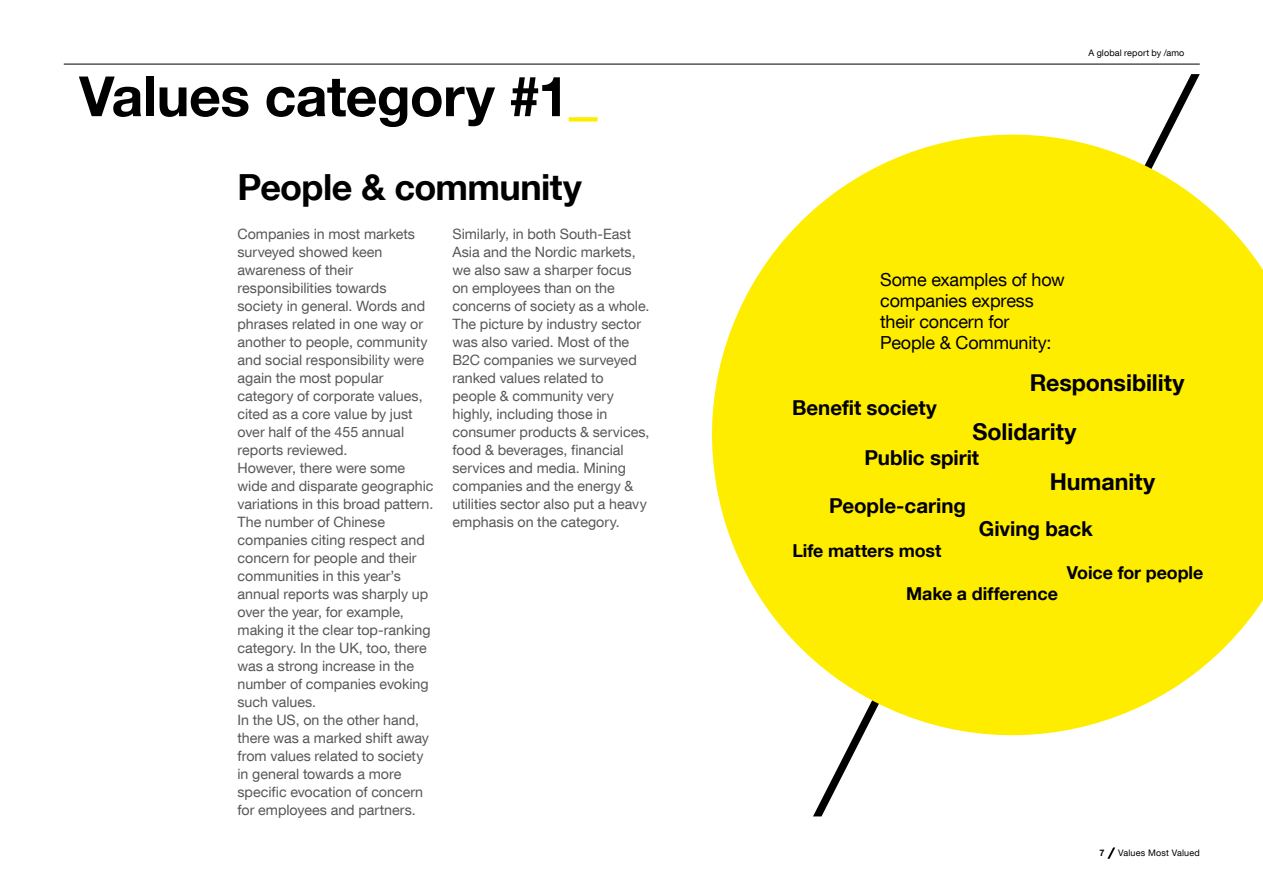
<style>
.page{position:relative;width:1263px;height:893px;background:#fff}
.page>*{position:absolute;margin:0;border:0;box-sizing:border-box;transform-origin:0 0}
.t1{font:700 55.5px "Helvetica Neue LT Com";letter-spacing:-.01em;color:#000}
.t2{font:700 36px "Helvetica Neue LT Com";letter-spacing:-.02em;color:#000}
.t3{font:700 23.25px "Helvetica Neue LT Com";letter-spacing:-.005em;color:#000}
.t4{font:700 20.55px "Helvetica Neue LT Com";letter-spacing:-.005em;color:#000}
.t5{font:18px/21px "Helvetica Neue LT Com";letter-spacing:-.01em;color:#000}
.t6{font:700 17.85px "Helvetica Neue LT Com";letter-spacing:-.005em;color:#000}
.t7{font:14.25px/18px "Helvetica Neue LT Com";color:#575756}
.t8{font:9px "Helvetica Neue LT Com";letter-spacing:.02em;color:#000}
.t9{font:700 9px "Helvetica Neue LT Com";color:#000}
</style>
<div class="page">
<hr style="left:64px;top:64px;width:1135px;height:1px;background:#000">
<svg style="left:712px;top:92px;width:551px;height:686px;fill:#ffed00"></svg>
<svg style="left:1107px;top:847px;width:8px;height:12px"></svg>
<h1 class="t1" style="left:79px;top:61px;width:525px">Values category #1<sub>—</sub></h1>
<h2 class="t2" style="left:238px;top:164px;width:346px">People &amp; community</h2>
<p class="t7" style="left:238px;top:225px;width:197px">Companies in most markets surveyed showed keen awareness of their responsibilities towards society in general. Words and phrases related in one way or another to people, community and social responsibility were again the most popular category of corporate values, cited as a core value by just over half of the 455 annual reports reviewed.<br>However, there were some wide and disparate geographic variations in this broad pattern.<br>The number of Chinese companies citing respect and concern for people and their communities in this year’s annual reports was sharply up over the year, for example, making it the clear top-ranking category. In the UK, too, there was a strong increase in the number of companies evoking such values.<br>In the US, on the other hand, there was a marked shift away from values related to society in general towards a more specific evocation of concern for employees and partners.</p>
<p class="t7" style="left:452px;top:225px;width:198px">Similarly, in both South-East<br>Asia and the Nordic markets, we also saw a sharper focus on employees than on the concerns of society as a whole.<br>The picture by industry sector was also varied. Most of the<br>B2C companies we surveyed ranked values related to people &amp; community very highly, including those in consumer products &amp; services, food &amp; beverages, financial services and media. Mining companies and the energy &amp; utilities sector also put a heavy emphasis on the category.</p>
<p class="t8" style="left:1088px;top:47px;width:97px">A global report by /amo</p>
<p class="t5" style="left:880px;top:269px;width:186px">Some examples of how companies express their concern for<br>People &amp; Community:</p>
<h3 class="t4" style="left:792px;top:394px;width:146px">Benefit society</h3>
<h3 class="t3" style="left:1030px;top:368px;width:156px">Responsibility</h3>
<h3 class="t3" style="left:972px;top:417px;width:105px">Solidarity</h3>
<h3 class="t4" style="left:864px;top:444px;width:116px">Public spirit</h3>
<h3 class="t3" style="left:1050px;top:467px;width:107px">Humanity</h3>
<h3 class="t4" style="left:829px;top:493px;width:138px">People-caring</h3>
<h3 class="t4" style="left:979px;top:516px;width:116px">Giving back</h3>
<p class="t6" style="left:792px;top:540px;width:150px">Life matters most</p>
<p class="t6" style="left:1067px;top:561px;width:138px">Voice for people</p>
<p class="t6" style="left:906px;top:582px;width:153px">Make a difference</p>
<p class="t9" style="left:1099px;top:847px;width:7px">7</p>
<p class="t8" style="left:1118px;top:847px;width:83px">Values Most Valued</p>
</div>
